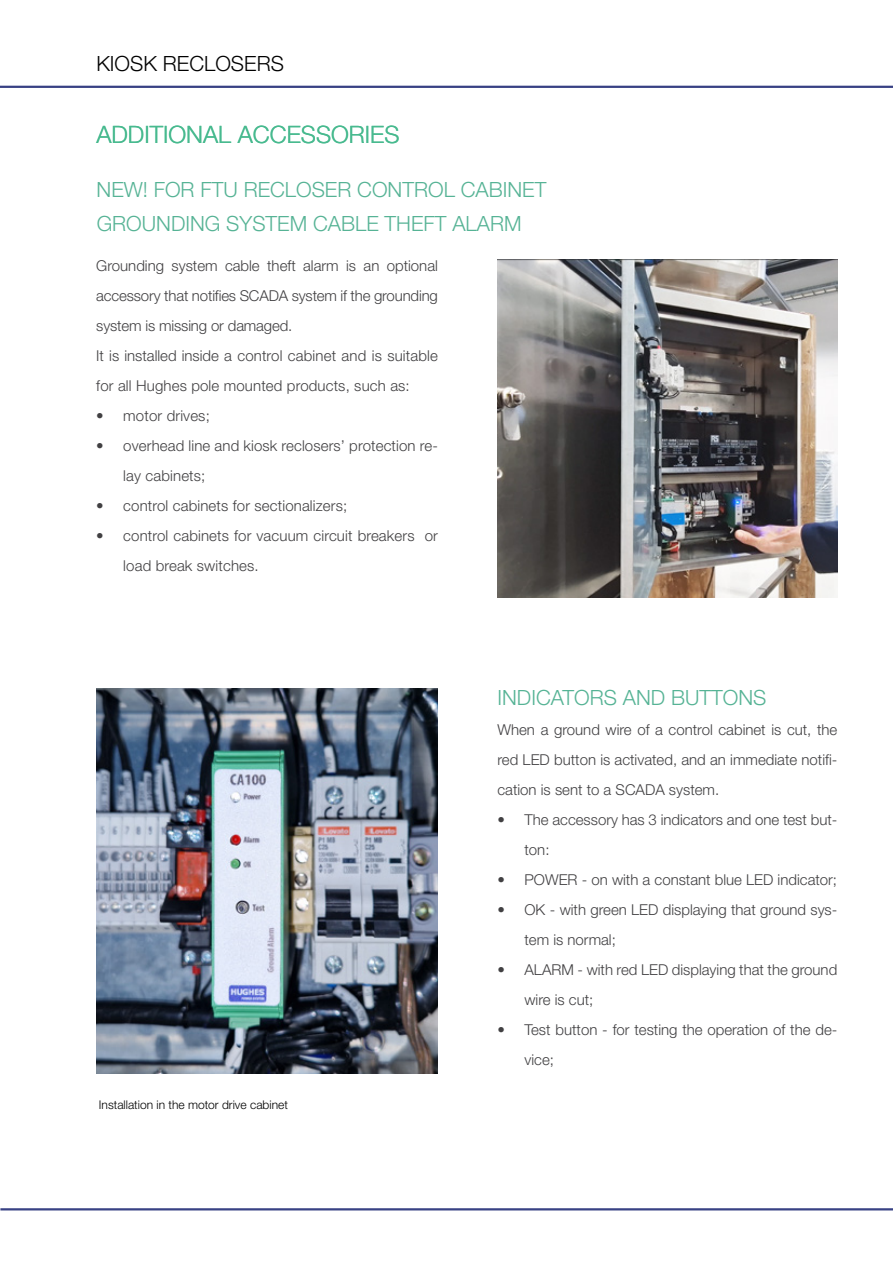
<style>
.page{position:relative;width:893px;height:1263px;background:#fff}
.page>*{position:absolute;margin:0;border:0;box-sizing:border-box;transform-origin:0 0}
.t1{font:300 24px "Helvetica Neue";color:#48ba8f}
.t2{font:300 21px "Helvetica Neue";color:#56b395}
.t3{font:300 21px "Helvetica Neue";color:#000}
.t4{font:300 15px/30px "Helvetica Neue";color:#414042}
.t5{font:300 12px "Helvetica Neue";color:#000}
</style>
<div class="page">
<hr style="left:0;top:1208px;width:893px;height:2px;background:#384184">
<hr style="left:0;top:86px;width:893px;height:2px;background:#384184">
<img style="left:497px;top:259px;width:341px;height:338px">
<img style="left:96px;top:689px;width:342px;height:384px">
<h2 class="t3" style="left:96px;top:50px;width:189px">KIOSK RECLOSERS</h2>
<h1 class="t1" style="left:96px;top:120px;width:305px">ADDITIONAL ACCESSORIES</h1>
<h2 class="t2" style="left:97px;top:177px;width:451px">NEW! FOR FTU RECLOSER CONTROL CABINET</h2>
<h2 class="t2" style="left:97px;top:210px;width:426px">GROUNDING SYSTEM CABLE THEFT ALARM</h2>
<p class="t4" style="left:96px;top:251px;width:343px">Grounding system cable theft alarm is an optional accessory that notifies SCADA system if the grounding system is missing or damaged.<br>It is installed inside a control cabinet and is suitable for all Hughes pole mounted products, such as:</p>
<p class="t4" style="left:96px;top:401px;width:115px">• motor drives;</p>
<p class="t4" style="left:123px;top:431px;width:316px;text-indent:-27px">• overhead line and kiosk reclosers’ protection re&shy;lay cabinets;</p>
<p class="t4" style="left:96px;top:491px;width:252px">• control cabinets for sectionalizers;</p>
<p class="t4" style="left:123px;top:521px;width:316px;text-indent:-27px">• control cabinets for vacuum circuit breakers or load break switches.</p>
<p class="t5" style="left:99px;top:1097px;width:190px">Installation in the motor drive cabinet</p>
<h2 class="t2" style="left:497px;top:685px;width:270px">INDICATORS AND BUTTONS</h2>
<p class="t4" style="left:497px;top:715px;width:341px;text-align:justify">When a ground wire of a control cabinet is cut, the red LED button is activated, and an immediate notifi&shy;cation is sent to a SCADA system.</p>
<p class="t4" style="left:524px;top:805px;width:314px;text-indent:-27px">• The accessory has 3 indicators and one test but&shy;ton:</p>
<p class="t4" style="left:497px;top:865px;width:341px">• POWER - on with a constant blue LED indicator;</p>
<p class="t4" style="left:524px;top:895px;width:314px;text-indent:-27px">• OK - with green LED displaying that ground sys&shy;tem is normal;</p>
<p class="t4" style="left:524px;top:955px;width:314px;text-indent:-27px">• ALARM - with red LED displaying that the ground wire is cut;</p>
<p class="t4" style="left:524px;top:1015px;width:314px;text-indent:-27px">• Test button - for testing the operation of the de&shy;vice;</p>
</div>
